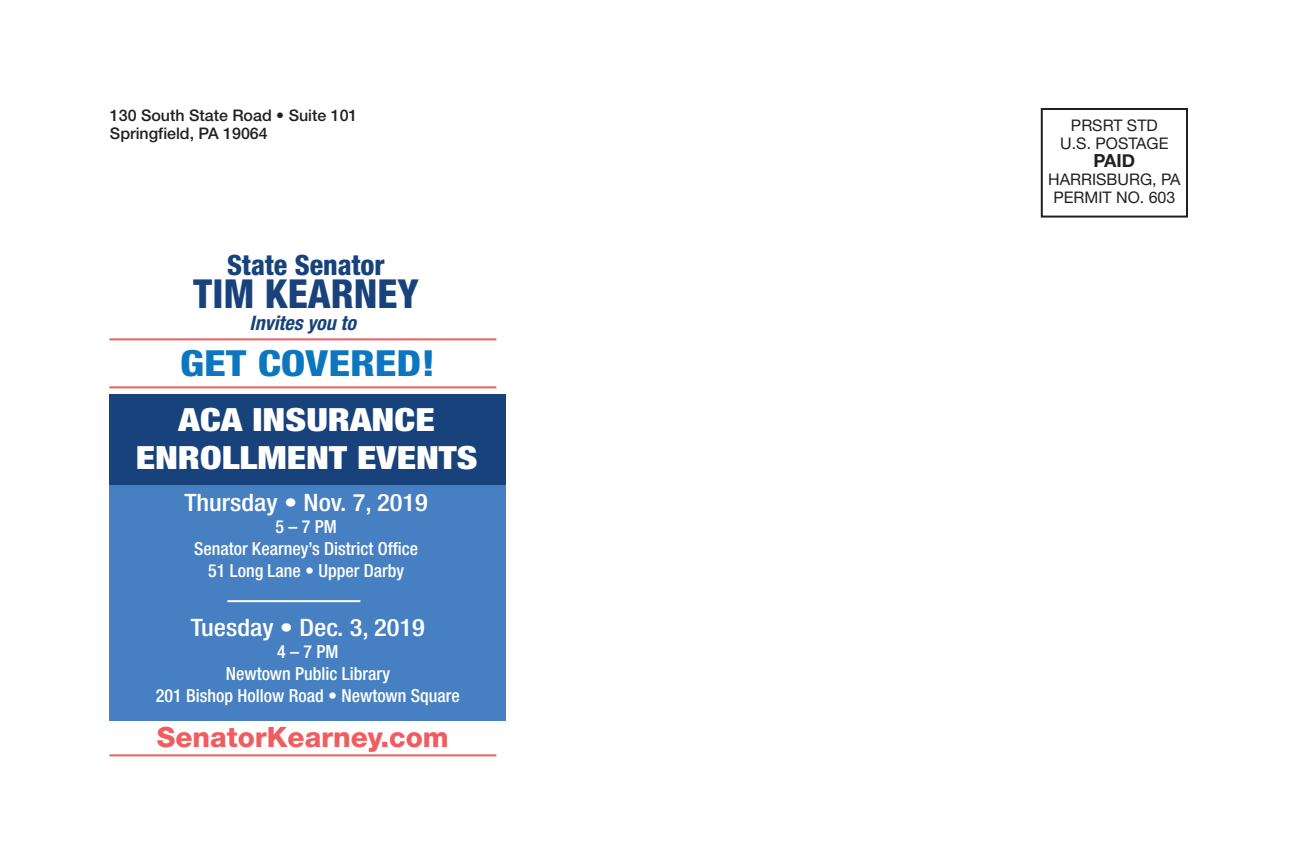
<style>
.page{position:relative;width:1296px;height:864px;background:#fff}
.page>*{position:absolute;margin:0;border:0;box-sizing:border-box;transform-origin:0 0}
.t1{font:800 condensed 40px "Helvetica Neue";color:#17427b}
.t2{font:800 condensed 36px "Helvetica Neue";color:#0c77be;scale:1.2 1}
.t3{font:900 condensed 32px/38px "Helvetica Neue";color:#fff;text-align:center;scale:1.21 1}
.t4{font:800 28px "Helvetica Neue";color:#f05d60}
.t5{font:800 condensed 28px "Helvetica Neue";color:#17427b}
.t6{font:500 condensed 24px "Helvetica Neue";color:#fff;scale:1.1 1}
.t7{font:italic 700 condensed 20px "Helvetica Neue";color:#17427b}
.t8{font:500 condensed 18px/22px "Helvetica Neue";color:#fff;text-align:center}
.t9{font:700 18px "Helvetica Neue";color:#231f20}
.t10{font:500 16px/18px "Helvetica Neue";color:#231f20}
.t11{font:16px/18px "Helvetica Neue";color:#231f20;text-align:center}
</style>
<div class="page">
<div style="left:1041px;top:108px;width:147px;height:110px;border:2px solid #231f20"></div>
<div style="left:109px;top:394px;width:396px;height:91px;background:#17427b"></div>
<hr style="left:109px;top:338px;width:387px;height:2px;background:#f05d60">
<hr style="left:109px;top:754px;width:387px;height:2px;background:#f05d60">
<hr style="left:109px;top:386px;width:387px;height:2px;background:#f05d60">
<div style="left:109px;top:485px;width:397px;height:236px;background:#4780c2"></div>
<hr style="left:227px;top:600px;width:133px;height:2px;background:#fff">
<p class="t10" style="left:110px;top:108px;width:249px">130 South State Road • Suite 101<br>Springfield, PA 19064</p>
<h3 class="t5" style="left:227px;top:255px;width:159px">State Senator</h3>
<h1 class="t1" style="left:193px;top:280px;width:227px">TIM KEARNEY</h1>
<p class="t7" style="left:250px;top:316px;width:108px">Invites you to</p>
<h2 class="t2" style="left:180px;top:350px;width:214px">GET COVERED!</h2>
<h3 class="t3" style="left:136px;top:404px;width:284px">ACA INSURANCE<br>ENROLLMENT EVENTS</h3>
<h3 class="t6" style="left:184px;top:494px;width:223px">Thursday • Nov. 7, 2019</h3>
<p class="t8" style="left:194px;top:517px;width:226px">5–7PM<br>Senator Kearney’s District Office<br>51 Long Lane • Upper Darby</p>
<h3 class="t6" style="left:191px;top:619px;width:214px">Tuesday • Dec. 3, 2019</h3>
<p class="t8" style="left:156px;top:642px;width:305px">4–7PM<br>Newtown Public Library<br>201 Bishop Hollow Road • Newtown Square</p>
<h3 class="t4" style="left:157px;top:727px;width:294px">SenatorKearney.com</h3>
<p class="t11" style="left:1060px;top:118px;width:110px">PRSRT STD<br>U.S. POSTAGE</p>
<p class="t9" style="left:1094px;top:150px;width:43px">PAID</p>
<p class="t11" style="left:1048px;top:172px;width:134px">HARRISBURG, PA<br>PERMIT NO. 603</p>
</div>
